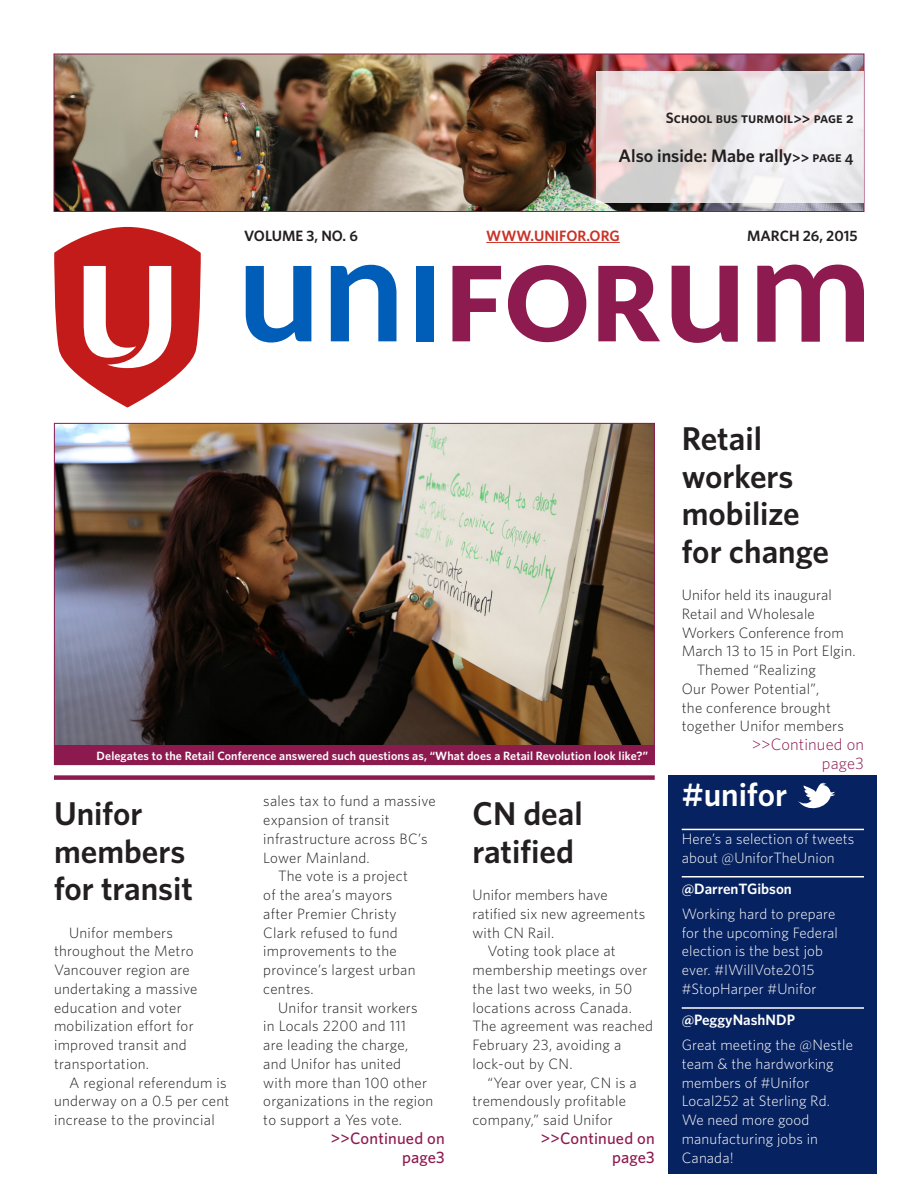
<style>
.page{position:relative;width:918px;height:1188px;background:#fff}
.page>*{position:absolute;margin:0;border:0;box-sizing:border-box;transform-origin:0 0}
.Feature_HED{font:600 33px/37.5px "Whitney";color:#231f20}
.unifor_title{font:600 33px "Whitney";color:#fff}
.Headline_call_out_fe{font:600 18px "Whitney";color:#231f20}
.Continued_on{font:500 16.5px/18.8px "Whitney";letter-spacing:.01em;color:#8c1a4f;text-align:right}
.Continued_on-2{font:300 16.5px/18.8px "Whitney";letter-spacing:.01em;color:#8c1a4f;text-align:right}
.Body_Copy_Indent{font:300 15px/18.8px "Whitney";letter-spacing:.02em;color:#231f20}
.Tweets{font:300 15px/18.8px "Whitney";letter-spacing:.01em;color:#fff}
.Body_Copy_No_Indent{font:300 15px/18.8px "Whitney";letter-spacing:.01em;color:#231f20}
.Tweeter{font:600 15px "Whitney";color:#fff}
.Volume_info{font:600 15px "Whitney";color:#231f20}
.Headline_call-out_pa{font:15px "Whitney Semibold SC";color:#231f20}
.Volume_info-2{font:600 15px "Whitney";color:#ca3327}
.Cutline{font:600 12px "Whitney";letter-spacing:.01em;color:#fff}
.s1{font-family:"Whitney Semibold SC";font-weight:400;font-size:15px}
</style>
<div class="page">
<img style="left:56px;top:56px;width:806px;height:154px">
<div style="left:54px;top:54px;width:810px;height:158px;border:1px solid #8c1a4f"></div>
<svg style="left:596px;top:71px;width:267px;height:132px"></svg>
<svg style="left:54px;top:227px;width:147px;height:181px"></svg>
<svg style="left:246px;top:266px;width:65px;height:77px"></svg>
<svg style="left:331px;top:265px;width:65px;height:76px"></svg>
<svg style="left:452px;top:266px;width:49px;height:75px"></svg>
<svg style="left:508px;top:265px;width:78px;height:77px"></svg>
<svg style="left:598px;top:266px;width:62px;height:75px"></svg>
<div style="left:416px;top:266px;width:17px;height:75px;background:#005eb8"></div>
<svg style="left:672px;top:266px;width:66px;height:77px"></svg>
<svg style="left:757px;top:265px;width:107px;height:77px"></svg>
<img style="left:56px;top:425px;width:597px;height:320px">
<hr style="left:486px;top:242px;width:134px;height:1px;background:#ca3327">
<div style="left:54px;top:775px;width:601px;height:5px;background:#8c1a4f"></div>
<div style="left:669px;top:775px;width:208px;height:399px;background:#072260"></div>
<hr style="left:682px;top:1007px;width:182px;height:2px;background:#fff">
<hr style="left:682px;top:829px;width:182px;height:1px;background:#fff">
<div style="left:54px;top:745px;width:601px;height:20px;background:#8c1a4f"></div>
<hr style="left:682px;top:876px;width:182px;height:2px;background:#fff">
<svg style="left:798px;top:783px;width:37px;height:26px"></svg>
<p class="Headline_call-out_pa" style="left:666px;top:109px;width:189px">School bus turmoil&gt;&gt; page 2</p>
<p class="Headline_call_out_fe" style="left:619px;top:144px;width:236px">Also inside: Mabe rally<span class="s1">&gt;&gt; page 4</span></p>
<p class="Volume_info" style="left:244px;top:226px;width:115px">VOLUME 3, NO. 6</p>
<p class="Volume_info-2" style="left:486px;top:226px;width:135px">WWW.UNIFOR.ORG</p>
<p class="Volume_info" style="left:747px;top:226px;width:112px">MARCH 26, 2015</p>
<p class="Cutline" style="left:97px;top:748px;width:553px">Delegates to the Retail Conference answered such questions as, “What does a Retail Revolution look like?”</p>
<p class="Feature_HED" style="left:54px;top:794px;width:141px">Unifor members for transit</p>
<p class="Body_Copy_Indent" style="left:54px;top:922px;width:145px;text-indent:15px">Unifor members throughout the Metro<br>Vancouver region are undertaking a massive education and voter mobilization effort for improved transit and transportation.</p>
<p class="Body_Copy_Indent" style="left:54px;top:1072px;width:177px;text-indent:15px">A regional referendum is underway on a 0.5 per cent increase to the provincial</p>
<p class="Body_Copy_Indent" style="left:263px;top:791px;width:174px">sales tax to fund a massive expansion of transit infrastructure across BC’s<br>Lower Mainland.</p>
<p class="Body_Copy_Indent" style="left:263px;top:866px;width:154px;text-indent:15px">The vote is a project of the area’s mayors after Premier Christy<br>Clark refused to fund improvements to the province’s largest urban centres.</p>
<p class="Body_Copy_Indent" style="left:263px;top:997px;width:172px;text-indent:15px">Unifor transit workers<br>in Locals 2200 and 111<br>are leading the charge, and Unifor has united<br>with more than 100 other organizations in the region to support a Yes vote.</p>
<p class="Feature_HED" style="left:472px;top:794px;width:112px">CN deal ratified</p>
<p class="Body_Copy_No_Indent" style="left:472px;top:885px;width:174px">Unifor members have ratified six new agreements with CN Rail.</p>
<p class="Body_Copy_Indent" style="left:472px;top:941px;width:182px;text-indent:15px">Voting took place at membership meetings over the last two weeks, in 50 locations across Canada.<br>The agreement was reached<br>February 23, avoiding a lock-out by CN.</p>
<p class="Body_Copy_Indent" style="left:472px;top:1072px;width:166px;text-indent:15px">“Year over year, CN is a tremendously profitable company,” said Unifor</p>
<p class="Continued_on" style="left:331px;top:1128px;width:115px">&gt;&gt;Continued on page3</p>
<p class="Continued_on" style="left:541px;top:1128px;width:115px">&gt;&gt;Continued on page3</p>
<p class="Feature_HED" style="left:682px;top:419px;width:149px">Retail workers mobilize for change</p>
<p class="Body_Copy_No_Indent" style="left:682px;top:585px;width:175px">Unifor held its inaugural<br>Retail and Wholesale<br>Workers Conference from<br>March 13 to 15 in Port Elgin.</p>
<p class="Body_Copy_Indent" style="left:682px;top:660px;width:164px;text-indent:15px">Themed “Realizing<br>Our Power Potential”,<br>the conference brought together Unifor members</p>
<p class="Continued_on-2" style="left:752px;top:734px;width:114px">&gt;&gt;Continued on page3</p>
<p class="unifor_title" style="left:682px;top:773px;width:107px">#unifor</p>
<p class="Tweets" style="left:682px;top:829px;width:174px">Here’s a selection of tweets about @UniforTheUnion</p>
<p class="Tweeter" style="left:682px;top:879px;width:112px">@DarrenTGibson</p>
<p class="Tweets" style="left:682px;top:904px;width:158px">Working hard to prepare for the upcoming Federal election is the best job ever. #IWillVote2015 #StopHarper #Unifor</p>
<p class="Tweeter" style="left:682px;top:1010px;width:115px">@PeggyNashNDP</p>
<p class="Tweets" style="left:682px;top:1035px;width:173px">Great meeting the @Nestle team &amp; the hardworking members of #Unifor<br>Local252 at Sterling Rd.<br>We need more good manufacturing jobs in<br>Canada!</p>
</div>
